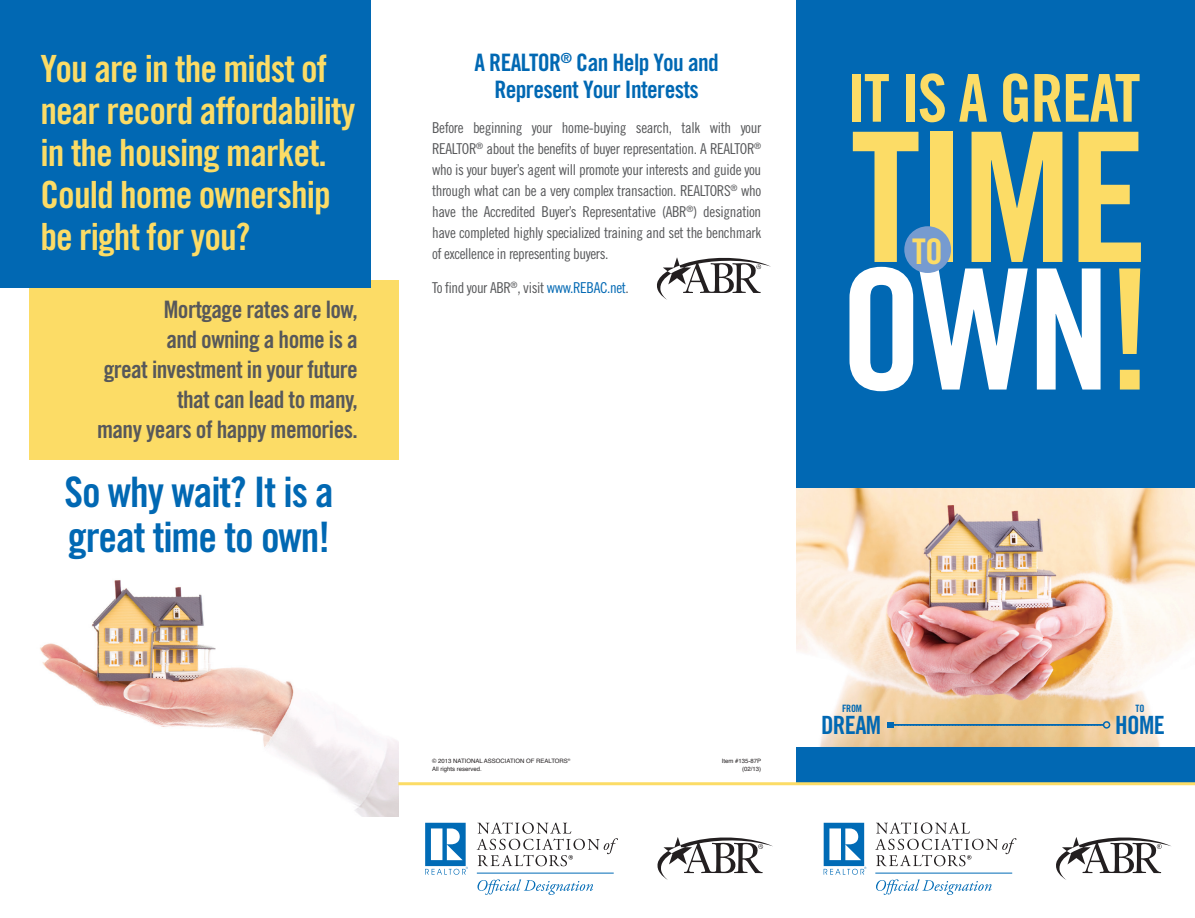
<style>
.page{position:relative;width:1195px;height:918px;background:#fff}
.page>*{position:absolute;margin:0;border:0;box-sizing:border-box;transform-origin:0 0}
.t1{font:180.3px "Trade Gothic Bold Cond Twenty";color:#fcdc66}
.t2{font:167.7px "Trade Gothic Bold Cond Twenty";color:#fff}
.t3{font:66px "Trade Gothic Bold Cond Twenty";letter-spacing:-.025em;color:#fcdc66}
.t4{font:42px/45px "Trade Gothic Bold Cond Twenty";letter-spacing:-.025em;color:#0168b3}
.t5{font:37.5px/42px "Trade Gothic Bold Cond Twenty";letter-spacing:-.025em;color:#fcdc66}
.t6{font:35.4px "Trade Gothic Bold Cond Twenty";color:#fcdc66}
.t7{font:25.2px "Trade Gothic Bold Cond Twenty";letter-spacing:-.025em;color:#0168b3}
.t8{font:24px/30px "Trade Gothic Bold Cond Twenty";letter-spacing:-.025em;color:#57585a;text-align:right}
.t9{font:24px/27px "Trade Gothic Bold Cond Twenty";letter-spacing:-.025em;color:#0168b3;text-align:center}
.t10{font:15px/21px "Trade Gothic Cond Eighteen";letter-spacing:-.025em;color:#57585a;text-align:justify}
.t11{font:10.2px "Trade Gothic Bold Cond Twenty";letter-spacing:-.025em;color:#0168b3}
.t12{font:6px "Helvetica";color:#231f20}
.s1{color:#0168b3}
.s2{color:#fcdc66}
</style>
<div class="page">
<img style="left:40px;top:580px;width:358px;height:236px">
<div style="left:29px;top:280px;width:369px;height:180px;background:#fcdc66"></div>
<div style="left:0;top:0;width:371px;height:287px;background:#0168b3"></div>
<img style="left:796px;top:488px;width:399px;height:259px">
<div style="left:796px;top:0;width:399px;height:488px;background:#0168b3"></div>
<div style="left:796px;top:747px;width:399px;height:37px;background:#0168b3"></div>
<div style="left:904px;top:226px;width:47px;height:47px;background:#769bd0;border-radius:50%"></div>
<svg style="left:888px;top:722px;width:216px;height:6px"></svg>
<div style="left:1103px;top:721px;width:7px;height:8px;border:2px solid #0168b3;border-radius:50%"></div>
<hr style="left:398px;top:782px;width:797px;height:3px;background:#fcdc66">
<svg style="left:657px;top:837px;width:116px;height:43px"></svg>
<hr style="left:477px;top:873px;width:137px;height:1px;background:#006bb6">
<svg style="left:477px;top:879px;width:116px;height:16px"></svg>
<svg style="left:425px;top:823px;width:43px;height:52px"></svg>
<svg style="left:477px;top:822px;width:141px;height:44px"></svg>
<svg style="left:1056px;top:837px;width:115px;height:43px"></svg>
<hr style="left:875px;top:873px;width:137px;height:1px;background:#006bb6">
<svg style="left:876px;top:879px;width:115px;height:16px"></svg>
<svg style="left:823px;top:823px;width:43px;height:52px"></svg>
<svg style="left:875px;top:822px;width:141px;height:44px"></svg>
<svg style="left:657px;top:257px;width:114px;height:43px"></svg>
<p class="t5" style="left:40px;top:47px;width:316px">You are in the midst of near record affordability in the housing market.<br>Could home ownership be right for you?</p>
<p class="t8" style="left:97px;top:295px;width:262px">Mortgage rates are low,<br>and owning a home is a<br>great investment in your future that can lead to many,<br>many years of happy memories.</p>
<p class="t4" style="left:64px;top:470px;width:271px">So why wait? It is a great time to own!</p>
<p class="t9" style="left:474px;top:49px;width:246px">A REALTOR<sup>®</sup> Can Help You and<br>Represent Your Interests</p>
<p class="t10" style="left:432px;top:117px;width:331px">Before beginning your home-buying search, talk with your REALTOR<sup>®</sup> about the benefits of buyer representation. A REALTOR<sup>® </sup>who is your buyer’s agent will promote your interests and guide you through what can be a very complex transaction. REALTORS<sup>®</sup> who have the Accredited Buyer’s Representative (ABR<sup>®</sup>) designation have completed highly specialized training and set the benchmark of excellence in representing buyers.</p>
<p class="t10" style="left:432px;top:277px;width:198px">To find your ABR<sup>®</sup>, visit <span class="s1">www.REBAC.net</span>.</p>
<p class="t3" style="left:847px;top:58px;width:295px">IT IS A GREAT</p>
<p class="t1" style="left:850px;top:88px;width:299px">TIME</p>
<p class="t2" style="left:839px;top:228px;width:315px">OWN<span class="s2">!</span></p>
<p class="t6" style="left:912px;top:230px;width:32px">TO</p>
<p class="t12" style="left:432px;top:756px;width:140px">© 2013 NATIONAL ASSOCIATION OF REALTORS<sup>®</sup></p>
<p class="t12" style="left:432px;top:763px;width:51px">All rights reserved.</p>
<p class="t12" style="left:722px;top:756px;width:41px">Item #135-87P</p>
<p class="t12" style="left:742px;top:763px;width:21px">(02/13)</p>
<p class="t11" style="left:842px;top:702px;width:22px">FROM</p>
<p class="t11" style="left:1135px;top:702px;width:10px">TO</p>
<p class="t7" style="left:821px;top:709px;width:62px">DREAM</p>
<p class="t7" style="left:1115px;top:709px;width:51px">HOME</p>
</div>
